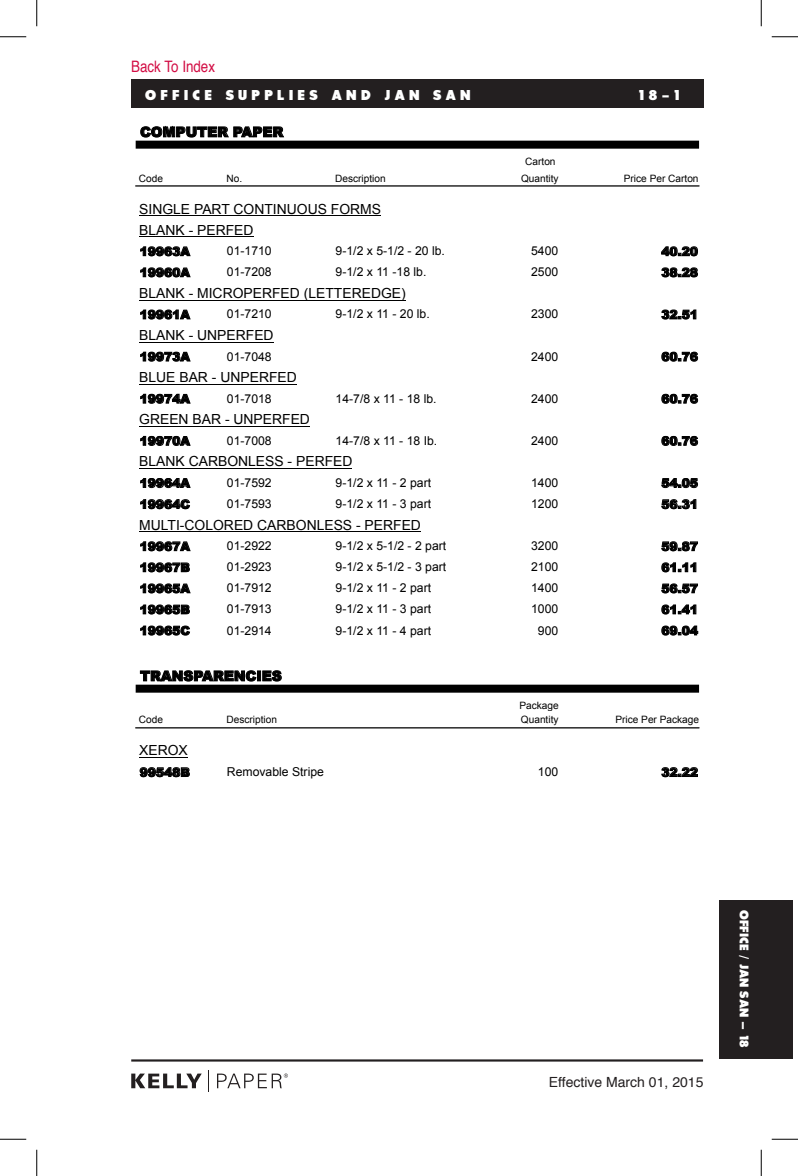
<style>
.page{position:relative;width:798px;height:1176px;background:#fff}
.page>*{position:absolute;margin:0;border:0;box-sizing:border-box;transform-origin:0 0}
.This_symbol_indicate{font:15.75px "Helvetica";color:#d20d44;scale:.85 1}
.Master_Head_paragrap{font:14px "Glasnost Extrabold FAF";letter-spacing:.3em;color:#fff}
.t1{font:14px "Helvetica";color:#231f20}
.t2{font:13.83px/21px "Arial";color:#000}
.t3{font:900 13.83px "Arial";color:#000}
.t4{font:12.25px "Arial";color:#000}
.t5{font:900 12.25px "Arial";color:#000}
.t6{font:12.25px "Glasnost Extrabold FAF";color:#fff}
.t7{font:10.15px "Arial";color:#000}
</style>
<div class="page">
<hr style="left:131px;top:1059px;width:572px;height:3px;background:#231f20">
<svg style="left:131px;top:1074px;width:71px;height:14px"></svg>
<svg style="left:208px;top:1070px;width:1px;height:21px"></svg>
<svg style="left:217px;top:1074px;width:71px;height:14px"></svg>
<div style="left:719px;top:900px;width:74px;height:159px;background:#231f20"></div>
<div style="left:131px;top:79px;width:573px;height:29px;background:#231f20"></div>
<svg style="left:140px;top:126px;width:144px;height:11px"></svg>
<hr style="left:139px;top:216px;width:242px;height:1px;background:#000">
<hr style="left:139px;top:237px;width:114px;height:1px;background:#000">
<svg style="left:140px;top:246px;width:50px;height:10px"></svg>
<svg style="left:661px;top:246px;width:37px;height:10px"></svg>
<svg style="left:140px;top:267px;width:50px;height:10px"></svg>
<svg style="left:661px;top:268px;width:37px;height:9px"></svg>
<hr style="left:139px;top:300px;width:267px;height:1px;background:#000">
<svg style="left:140px;top:310px;width:50px;height:9px"></svg>
<svg style="left:661px;top:310px;width:35px;height:9px"></svg>
<hr style="left:139px;top:342px;width:134px;height:1px;background:#000">
<svg style="left:140px;top:352px;width:50px;height:9px"></svg>
<svg style="left:662px;top:352px;width:36px;height:9px"></svg>
<hr style="left:139px;top:384px;width:157px;height:1px;background:#000">
<svg style="left:140px;top:394px;width:50px;height:10px"></svg>
<svg style="left:662px;top:394px;width:36px;height:10px"></svg>
<hr style="left:139px;top:426px;width:170px;height:1px;background:#000">
<svg style="left:140px;top:436px;width:50px;height:10px"></svg>
<svg style="left:662px;top:436px;width:36px;height:10px"></svg>
<hr style="left:139px;top:468px;width:213px;height:1px;background:#000">
<svg style="left:140px;top:478px;width:50px;height:10px"></svg>
<svg style="left:661px;top:478px;width:37px;height:10px"></svg>
<svg style="left:140px;top:499px;width:50px;height:10px"></svg>
<svg style="left:661px;top:499px;width:35px;height:10px"></svg>
<hr style="left:139px;top:532px;width:282px;height:1px;background:#000">
<svg style="left:140px;top:541px;width:50px;height:10px"></svg>
<svg style="left:661px;top:541px;width:37px;height:10px"></svg>
<svg style="left:140px;top:562px;width:50px;height:10px"></svg>
<svg style="left:662px;top:562px;width:34px;height:10px"></svg>
<svg style="left:140px;top:584px;width:50px;height:9px"></svg>
<svg style="left:661px;top:584px;width:37px;height:9px"></svg>
<svg style="left:140px;top:605px;width:50px;height:9px"></svg>
<svg style="left:662px;top:605px;width:34px;height:9px"></svg>
<svg style="left:140px;top:626px;width:50px;height:9px"></svg>
<svg style="left:662px;top:626px;width:36px;height:9px"></svg>
<svg style="left:140px;top:670px;width:116px;height:11px"></svg>
<div style="left:257px;top:671px;width:4px;height:10px;border:1px solid #000"></div>
<svg style="left:262px;top:670px;width:20px;height:11px"></svg>
<hr style="left:139px;top:758px;width:48px;height:1px;background:#000">
<svg style="left:140px;top:767px;width:50px;height:10px"></svg>
<svg style="left:661px;top:767px;width:37px;height:10px"></svg>
<hr style="left:136px;top:185px;width:563px;height:2px;background:#000">
<div style="left:136px;top:141px;width:563px;height:8px;background:#000"></div>
<hr style="left:136px;top:727px;width:563px;height:1px;background:#000">
<div style="left:136px;top:685px;width:563px;height:8px;background:#000"></div>
<svg style="left:0;top:36px;width:26px;height:1px"></svg>
<svg style="left:772px;top:36px;width:26px;height:1px"></svg>
<svg style="left:0;top:1139px;width:26px;height:1px"></svg>
<svg style="left:772px;top:1139px;width:26px;height:1px"></svg>
<svg style="left:36px;top:0;width:1px;height:26px"></svg>
<svg style="left:36px;top:1150px;width:1px;height:26px"></svg>
<svg style="left:761px;top:0;width:1px;height:26px"></svg>
<svg style="left:761px;top:1150px;width:1px;height:26px"></svg>
<p class="This_symbol_indicate" style="left:131px;top:55px;width:100px">Back To Index</p>
<p class="Master_Head_paragrap" style="left:145px;top:87px;width:327px">OFFICE SUPPLIES AND JAN SAN</p>
<p class="Master_Head_paragrap" style="left:639px;top:87px;width:43px">18-1</p>
<p class="t3" style="left:140px;top:127px;width:145px">COMPUTER PAPER</p>
<p class="t7" style="left:525px;top:157px;width:32px">Carton</p>
<p class="t7" style="left:139px;top:174px;width:26px">Code</p>
<p class="t7" style="left:226px;top:174px;width:17px">No.</p>
<p class="t7" style="left:335px;top:174px;width:52px">Description</p>
<p class="t7" style="left:521px;top:174px;width:39px">Quantity</p>
<p class="t7" style="left:624px;top:174px;width:76px">Price Per Carton</p>
<p class="t2" style="left:139px;top:199px;width:243px">SINGLE PART CONTINUOUS FORMS<br>BLANK - PERFED</p>
<p class="t5" style="left:140px;top:247px;width:52px">19963A</p>
<p class="t4" style="left:227px;top:246px;width:46px">01-1710</p>
<p class="t4" style="left:336px;top:246px;width:111px">9-1/2 x 5-1/2 - 20 lb.</p>
<p class="t4" style="left:531px;top:246px;width:29px">5400</p>
<p class="t5" style="left:661px;top:247px;width:38px">40.20</p>
<p class="t5" style="left:140px;top:268px;width:52px">19960A</p>
<p class="t4" style="left:227px;top:267px;width:46px">01-7208</p>
<p class="t4" style="left:336px;top:267px;width:92px">9-1/2 x 11 -18 lb.</p>
<p class="t4" style="left:531px;top:267px;width:29px">2500</p>
<p class="t5" style="left:661px;top:268px;width:38px">38.28</p>
<p class="t2" style="left:139px;top:284px;width:268px">BLANK - MICROPERFED (LETTEREDGE)</p>
<p class="t5" style="left:140px;top:310px;width:52px">19961A</p>
<p class="t4" style="left:227px;top:310px;width:46px">01-7210</p>
<p class="t4" style="left:336px;top:310px;width:96px">9-1/2 x 11 - 20 lb.</p>
<p class="t4" style="left:531px;top:310px;width:29px">2300</p>
<p class="t5" style="left:661px;top:310px;width:38px">32.51</p>
<p class="t2" style="left:139px;top:326px;width:136px">BLANK - UNPERFED</p>
<p class="t5" style="left:140px;top:352px;width:52px">19973A</p>
<p class="t4" style="left:227px;top:352px;width:46px">01-7048</p>
<p class="t4" style="left:531px;top:352px;width:29px">2400</p>
<p class="t5" style="left:661px;top:352px;width:38px">60.76</p>
<p class="t2" style="left:139px;top:368px;width:159px">BLUE BAR - UNPERFED</p>
<p class="t5" style="left:140px;top:394px;width:52px">19974A</p>
<p class="t4" style="left:227px;top:394px;width:46px">01-7018</p>
<p class="t4" style="left:336px;top:394px;width:103px">14-7/8 x 11 - 18 lb.</p>
<p class="t4" style="left:531px;top:394px;width:29px">2400</p>
<p class="t5" style="left:661px;top:394px;width:38px">60.76</p>
<p class="t2" style="left:139px;top:410px;width:172px">GREEN BAR - UNPERFED</p>
<p class="t5" style="left:140px;top:436px;width:52px">19970A</p>
<p class="t4" style="left:227px;top:436px;width:46px">01-7008</p>
<p class="t4" style="left:336px;top:436px;width:103px">14-7/8 x 11 - 18 Ib.</p>
<p class="t4" style="left:531px;top:436px;width:29px">2400</p>
<p class="t5" style="left:661px;top:436px;width:38px">60.76</p>
<p class="t2" style="left:139px;top:452px;width:215px">BLANK CARBONLESS - PERFED</p>
<p class="t5" style="left:140px;top:479px;width:52px">19964A</p>
<p class="t4" style="left:227px;top:478px;width:46px">01-7592</p>
<p class="t4" style="left:336px;top:478px;width:97px">9-1/2 x 11 - 2 part</p>
<p class="t4" style="left:531px;top:478px;width:29px">1400</p>
<p class="t5" style="left:661px;top:479px;width:38px">54.05</p>
<p class="t5" style="left:140px;top:500px;width:52px">19964C</p>
<p class="t4" style="left:227px;top:499px;width:46px">01-7593</p>
<p class="t4" style="left:336px;top:499px;width:97px">9-1/2 x 11 - 3 part</p>
<p class="t4" style="left:531px;top:499px;width:29px">1200</p>
<p class="t5" style="left:661px;top:500px;width:38px">56.31</p>
<p class="t2" style="left:139px;top:516px;width:283px">MULTI-COLORED CARBONLESS - PERFED</p>
<p class="t5" style="left:140px;top:542px;width:52px">19967A</p>
<p class="t4" style="left:227px;top:541px;width:46px">01-2922</p>
<p class="t4" style="left:336px;top:541px;width:112px">9-1/2 x 5-1/2 - 2 part</p>
<p class="t4" style="left:531px;top:541px;width:29px">3200</p>
<p class="t5" style="left:661px;top:542px;width:38px">59.87</p>
<p class="t5" style="left:140px;top:563px;width:52px">19967B</p>
<p class="t4" style="left:227px;top:562px;width:46px">01-2923</p>
<p class="t4" style="left:336px;top:562px;width:112px">9-1/2 x 5-1/2 - 3 part</p>
<p class="t4" style="left:531px;top:562px;width:29px">2100</p>
<p class="t5" style="left:661px;top:563px;width:38px">61.11</p>
<p class="t5" style="left:140px;top:584px;width:52px">19965A</p>
<p class="t4" style="left:227px;top:583px;width:46px">01-7912</p>
<p class="t4" style="left:336px;top:583px;width:97px">9-1/2 x 11 - 2 part</p>
<p class="t4" style="left:531px;top:583px;width:29px">1400</p>
<p class="t5" style="left:661px;top:584px;width:38px">56.57</p>
<p class="t5" style="left:140px;top:605px;width:52px">19965B</p>
<p class="t4" style="left:227px;top:605px;width:46px">01-7913</p>
<p class="t4" style="left:336px;top:605px;width:97px">9-1/2 x 11 - 3 part</p>
<p class="t4" style="left:531px;top:605px;width:29px">1000</p>
<p class="t5" style="left:661px;top:605px;width:38px">61.41</p>
<p class="t5" style="left:140px;top:626px;width:52px">19965C</p>
<p class="t4" style="left:227px;top:626px;width:46px">01-2914</p>
<p class="t4" style="left:336px;top:626px;width:97px">9-1/2 x 11 - 4 part</p>
<p class="t4" style="left:538px;top:626px;width:22px">900</p>
<p class="t5" style="left:661px;top:626px;width:38px">69.04</p>
<p class="t3" style="left:140px;top:671px;width:143px">TRANSPARENCIES</p>
<p class="t7" style="left:519px;top:702px;width:41px">Package</p>
<p class="t7" style="left:139px;top:716px;width:26px">Code</p>
<p class="t7" style="left:226px;top:716px;width:52px">Description</p>
<p class="t7" style="left:521px;top:716px;width:39px">Quantity</p>
<p class="t7" style="left:615px;top:716px;width:85px">Price Per Package</p>
<p class="t2" style="left:139px;top:741px;width:50px">XEROX</p>
<p class="t5" style="left:140px;top:768px;width:52px">99548B</p>
<p class="t4" style="left:227px;top:767px;width:99px">Removable Stripe</p>
<p class="t4" style="left:538px;top:767px;width:22px">100</p>
<p class="t5" style="left:661px;top:768px;width:38px">32.22</p>
<p class="t1" style="left:549px;top:1071px;width:156px">Effective March 01, 2015</p>
<p class="t6" style="left:752px;top:910px;width:139px;rotate:90deg">OFFICE / JAN SAN – 18</p>
</div>
